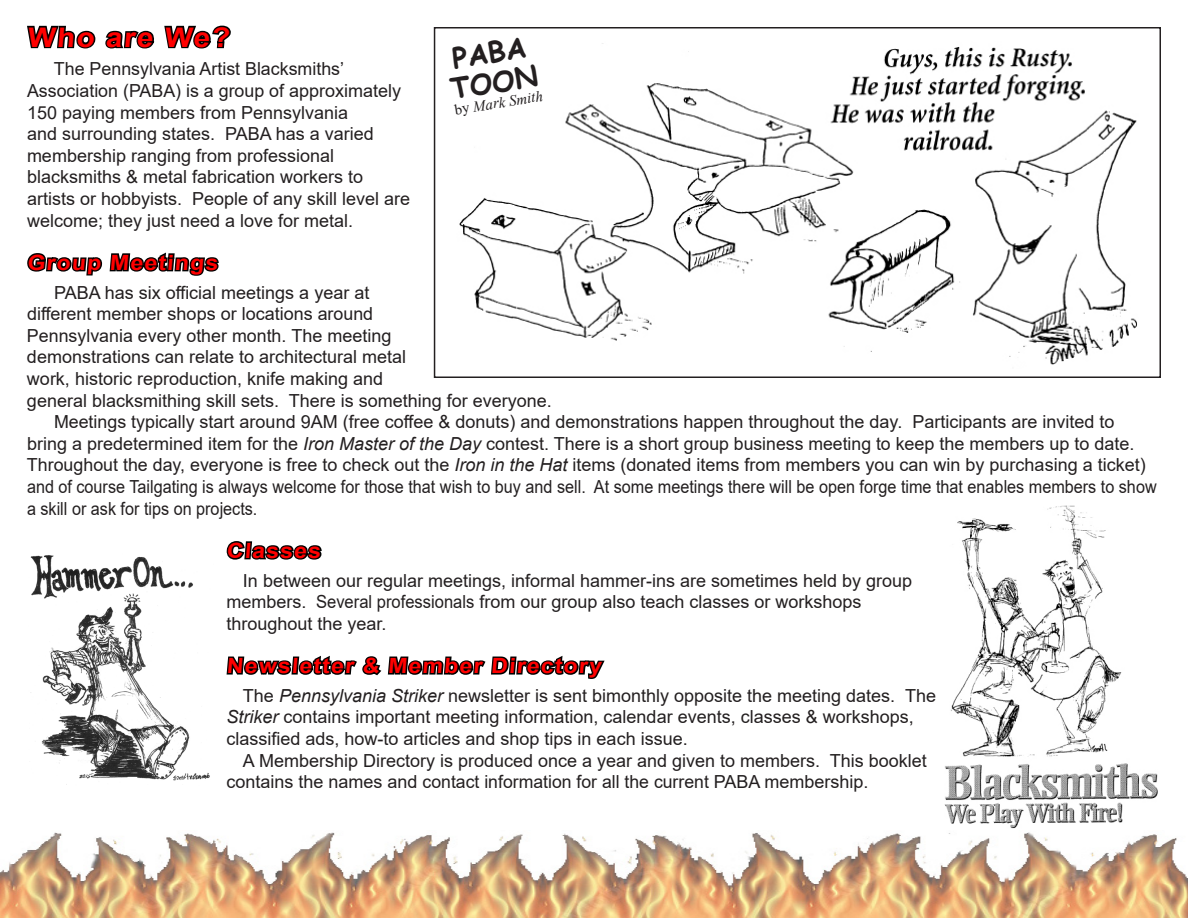
<style>
.page{position:relative;width:1188px;height:918px;background:#fff}
.page>*{position:absolute;margin:0;border:0;box-sizing:border-box;transform-origin:0 0}
.t1{font:700 28.35px/30px "Comic Sans MS";color:#231f20}
.t2{font:700 27px "Arial";color:#f00;scale:1.1 1}
.t3{font:700 21px "Arial";color:#f00;scale:1.1 1}
.t4{font:18px/21.6px "Arial";color:#231f20}
.t5{font:18px "Arial";color:#231f20;scale:.9 1}
.t6{font:italic 15px "Times New Roman";color:#231f20}
.s1{font-style:italic}
.s2{font-style:normal}
</style>
<div class="page">
<img style="left:0;top:832px;width:1188px;height:86px">
<svg style="left:27px;top:25px;width:69px;height:24px"></svg>
<svg style="left:105px;top:30px;width:50px;height:19px"></svg>
<svg style="left:164px;top:25px;width:67px;height:24px"></svg>
<svg style="left:27px;top:252px;width:192px;height:24px"></svg>
<svg style="left:226px;top:541px;width:96px;height:19px"></svg>
<svg style="left:226px;top:655px;width:379px;height:24px"></svg>
<img style="left:944px;top:505px;width:214px;height:323px">
<img style="left:30px;top:555px;width:180px;height:230px">
<div style="left:434px;top:27px;width:727px;height:351px;border:2px solid #231f20"></div>
<img style="left:459px;top:43px;width:678px;height:322px">
<h2 class="t2" style="left:27px;top:18px;width:189px">Who are We?</h2>
<p class="t4" style="left:27px;top:58px;width:385px;text-indent:27px">The Pennsylvania Artist Blacksmiths’ Association (PABA) is a group of approximately 150 paying members from Pennsylvania<br>and surrounding states. PABA has a varied membership ranging from professional blacksmiths &amp; metal fabrication workers to artists or hobbyists. People of any skill level are welcome; they just need a love for metal.</p>
<p class="t3" style="left:27px;top:248px;width:177px">Group Meetings</p>
<p class="t4" style="left:54px;top:281px;width:317px">PABA has six official meetings a year at</p>
<p class="t4" style="left:27px;top:303px;width:348px">different member shops or locations around</p>
<p class="t4" style="left:27px;top:325px;width:366px">Pennsylvania every other month. The meeting</p>
<p class="t4" style="left:27px;top:346px;width:381px">demonstrations can relate to architectural metal</p>
<p class="t4" style="left:27px;top:368px;width:358px">work, historic reproduction, knife making and</p>
<p class="t4" style="left:27px;top:389px;width:526px">general blacksmithing skill sets. There is something for everyone.</p>
<p class="t4" style="left:54px;top:411px;width:1062px">Meetings typically start around 9AM (free coffee &amp; donuts) and demonstrations happen throughout the day. Participants are invited to</p>
<p class="t4" style="left:27px;top:433px;width:1109px">bring a predetermined item for the <span class="s1">Iron Master of the Day</span> contest. There is a short group business meeting to keep the members up to date.</p>
<p class="t4" style="left:27px;top:454px;width:1120px">Throughout the day, everyone is free to check out the <span class="s1">Iron in the Hat</span> items (donated items from members you can win by purchasing a ticket)</p>
<p class="t5" style="left:27px;top:474px;width:1257px">and of course Tailgating is always welcome for those that wish to buy and sell. At some meetings there will be open forge time that enables members to show</p>
<p class="t5" style="left:27px;top:496px;width:258px">a skill or ask for tips on projects.</p>
<p class="t3" style="left:227px;top:536px;width:90px">Classes</p>
<p class="t4" style="left:227px;top:569px;width:687px;text-indent:16px">In between our regular meetings, informal hammer-ins are sometimes held by group members. Several professionals from our group also teach classes or workshops throughout the year.</p>
<p class="t3" style="left:227px;top:651px;width:345px">Newsletter &amp; Member Directory</p>
<p class="t4" style="left:227px;top:685px;width:711px;text-indent:16px">The <span class="s1">Pennsylvania Striker</span> newsletter is sent bimonthly opposite the meeting dates. The<br><span class="s1">Striker</span> contains important meeting information, calendar events, classes &amp; workshops, classified ads, how-to articles and shop tips in each issue.</p>
<p class="t4" style="left:227px;top:749px;width:702px;text-indent:16px">A Membership Directory is produced once a year and given to members. This booklet contains the names and contact information for all the current PABA membership.</p>
<h1 class="t1" style="left:443px;top:44px;width:90px;rotate:-9deg">PABA<br>TOON</h1>
<p class="t6" style="left:453px;top:99px;width:91px;rotate:-9deg"><span class="s2">by</span> Mark Smith</p>
</div>
